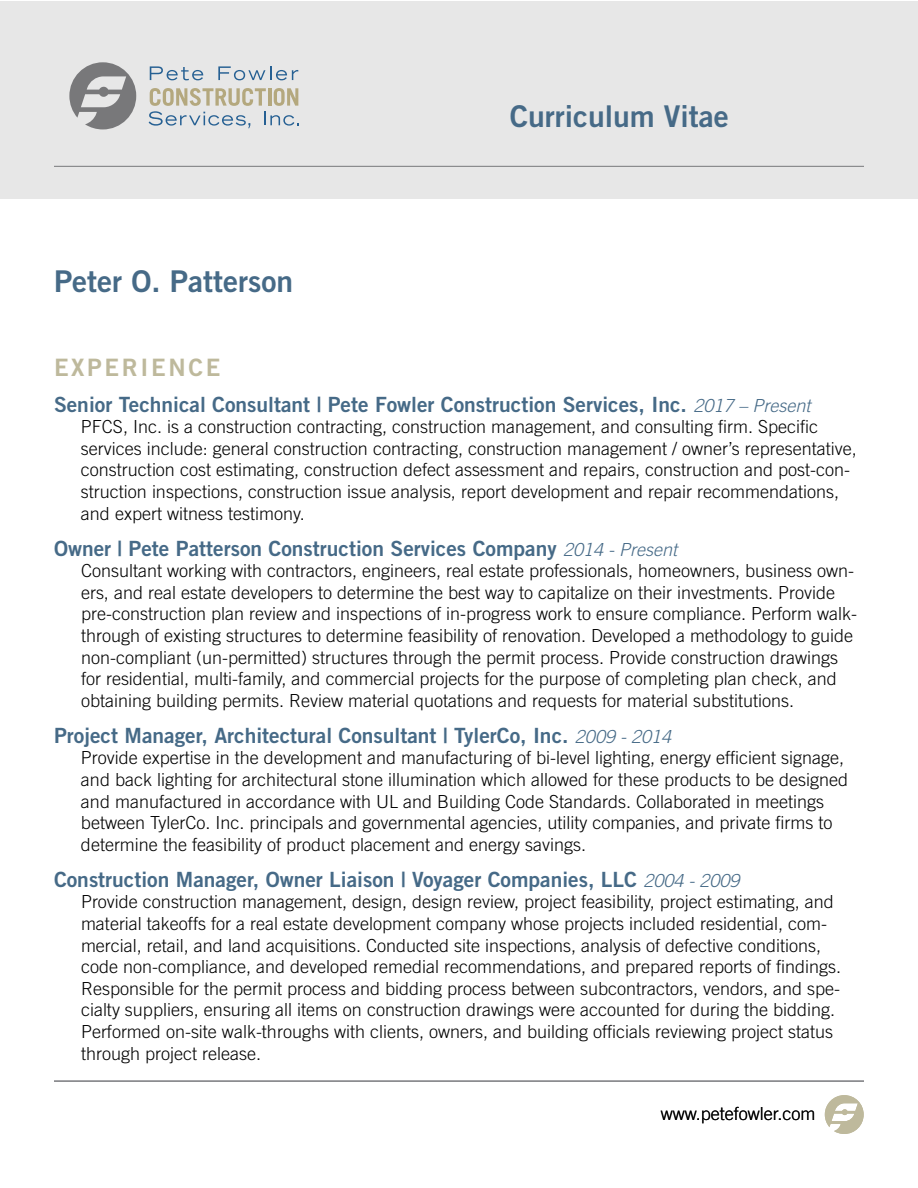
<style>
.page{position:relative;width:918px;height:1188px;background:#fff}
.page>*{position:absolute;margin:0;border:0;box-sizing:border-box;transform-origin:0 0}
.t1{font:30px "Trade Gothic LT Std Bd 2";color:#466a87}
.t2{font:24px "Trade Gothic LT Std Bd 2";letter-spacing:.11em;color:#beb99c}
.t3{font:21px "Trade Gothic LT Std Bd 2";color:#466a87}
.t4{font:300 18px/21.6px "Trade Gothic LT Std";color:#000}
.s1{font-family:"Trade Gothic LT Std";font-weight:300;font-style:italic;font-size:18px}
</style>
<div class="page">
<hr style="left:54px;top:1081px;width:810px;height:1px;background:#77787b">
<svg style="left:825px;top:1095px;width:39px;height:39px"></svg>
<div style="left:0;top:1px;width:917px;height:198px;background:#e7e7e7"></div>
<svg style="left:69px;top:62px;width:67px;height:67px"></svg>
<svg style="left:150px;top:66px;width:53px;height:14px"></svg>
<svg style="left:218px;top:66px;width:80px;height:14px"></svg>
<svg style="left:149px;top:88px;width:150px;height:40px"></svg>
<hr style="left:54px;top:166px;width:810px;height:1px;background:#77787b">
<h1 class="t1" style="left:54px;top:262px;width:241px">Peter O. Patterson</h1>
<h1 class="t1" style="left:510px;top:98px;width:221px">Curriculum Vitae</h1>
<h2 class="t2" style="left:54px;top:352px;width:168px">EXPERIENCE</h2>
<p class="t3" style="left:54px;top:391px;width:758px">Senior Technical Consultant | Pete Fowler Construction Services, Inc. <span class="s1">2017 – Present</span></p>
<p class="t4" style="left:81px;top:416px;width:777px">PFCS, Inc. is a construction contracting, construction management, and consulting firm. Specific services include: general construction contracting, construction management / owner’s representative, construction cost estimating, construction defect assessment and repairs, construction and post-con&shy;struction inspections, construction issue analysis, report development and repair recommendations, and expert witness testimony.</p>
<p class="t3" style="left:54px;top:535px;width:625px">Owner | Pete Patterson Construction Services Company <span class="s1">2014 - Present</span></p>
<p class="t4" style="left:81px;top:560px;width:778px">Consultant working with contractors, engineers, real estate professionals, homeowners, business own&shy;ers, and real estate developers to determine the best way to capitalize on their investments. Provide pre-construction plan review and inspections of in-progress work to ensure compliance. Perform walk&shy;through of existing structures to determine feasibility of renovation. Developed a methodology to guide non-compliant (un-permitted) structures through the permit process. Provide construction drawings for residential, multi-family, and commercial projects for the purpose of completing plan check, and obtaining building permits. Review material quotations and requests for material substitutions.</p>
<p class="t3" style="left:54px;top:722px;width:619px">Project Manager, Architectural Consultant | TylerCo, Inc. <span class="s1">2009 - 2014</span></p>
<p class="t4" style="left:81px;top:747px;width:769px">Provide expertise in the development and manufacturing of bi-level lighting, energy efficient signage, and back lighting for architectural stone illumination which allowed for these products to be designed and manufactured in accordance with UL and Building Code Standards. Collaborated in meetings between TylerCo. Inc. principals and governmental agencies, utility companies, and private firms to determine the feasibility of product placement and energy savings.</p>
<p class="t3" style="left:54px;top:866px;width:687px">Construction Manager, Owner Liaison | Voyager Companies, LLC <span class="s1">2004 - 2009</span></p>
<p class="t4" style="left:81px;top:891px;width:762px">Provide construction management, design, design review, project feasibility, project estimating, and material takeoffs for a real estate development company whose projects included residential, com&shy;mercial, retail, and land acquisitions. Conducted site inspections, analysis of defective conditions, code non-compliance, and developed remedial recommendations, and prepared reports of findings.<br>Responsible for the permit process and bidding process between subcontractors, vendors, and spe&shy;cialty suppliers, ensuring all items on construction drawings were accounted for during the bidding.<br>Performed on-site walk-throughs with clients, owners, and building officials reviewing project status through project release.</p>
<p class="t4" style="left:661px;top:1103px;width:156px">www.petefowler.com</p>
</div>
